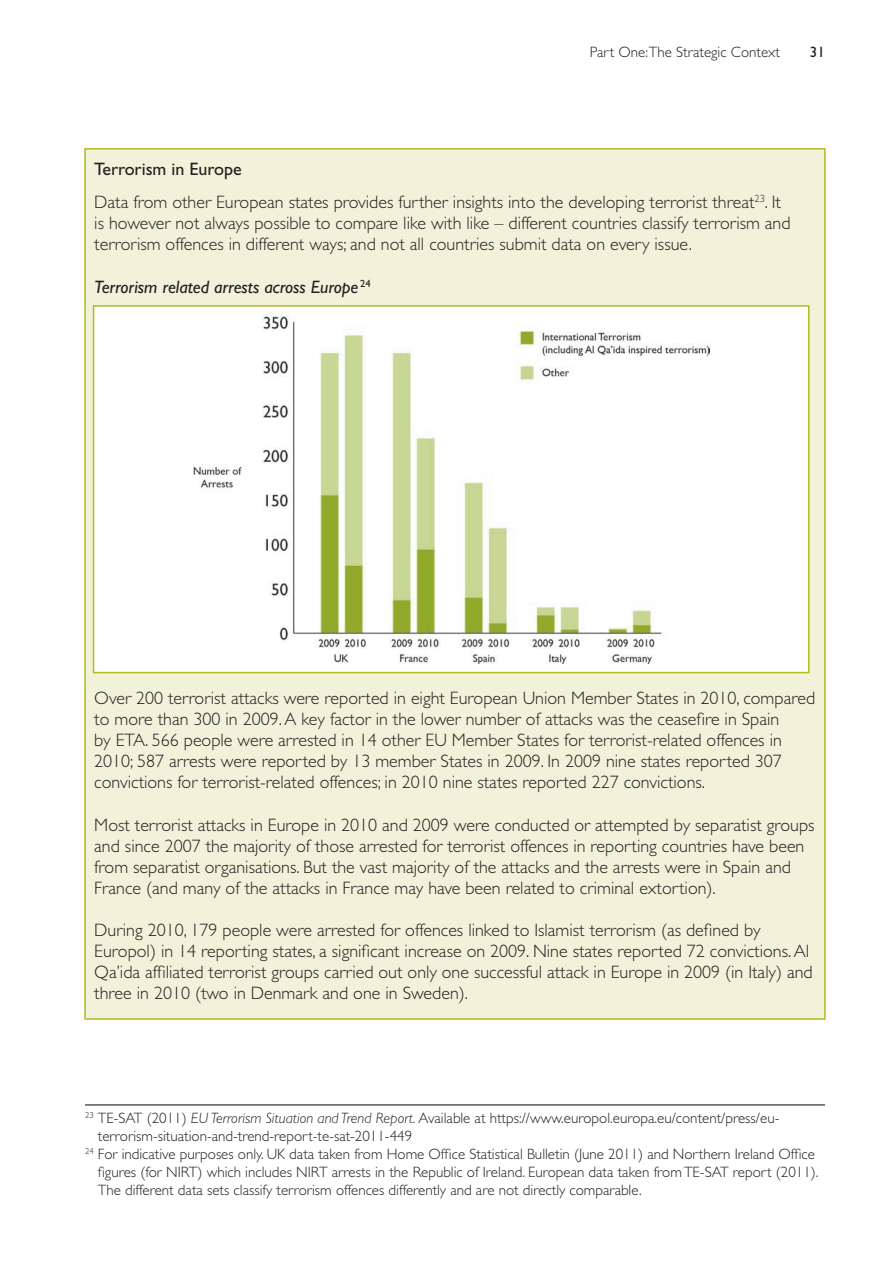
<style>
.page{position:relative;width:893px;height:1263px;background:#fff}
.page>*{position:absolute;margin:0;border:0;box-sizing:border-box;transform-origin:0 0}
.t1{font:300 18px/21px "Gill Sans Std";color:#231f20}
.t2{font:italic 18px "Gill Sans Std";color:#231f20}
.t3{font:300 15px "Gill Sans Std";color:#231f20}
.t4{font:15px "Gill Sans Std";color:#231f20}
.s1{font-weight:400}
.s2{font-style:italic}
</style>
<div class="page">
<div style="left:85px;top:149px;width:740px;height:870px;background:#f0f2d9"></div>
<div style="left:94px;top:306px;width:715px;height:366px;background:#fff"></div>
<img style="left:193px;top:316px;width:516px;height:348px">
<div style="left:93px;top:305px;width:716px;height:368px;border:2px solid #b0bb1d"></div>
<hr style="left:85px;top:1104px;width:740px;height:1px;background:#231f20">
<p class="t3" style="left:590px;top:44px;width:192px">Part One:The Strategic Context</p>
<p class="t4" style="left:810px;top:43px;width:16px">31</p>
<p class="t1" style="left:94px;top:152px;width:688px;line-height:33.8px"><span class="s1">Terrorism in Europe<br></span>Data from other European states provides further insights into the developing terrorist threat<sup>23</sup>. It</p>
<p class="t1" style="left:94px;top:213px;width:698px">is however not always possible to compare like with like – different countries classify terrorism and terrorism offences in different ways; and not all countries submit data on every issue.</p>
<p class="t2" style="left:94px;top:276px;width:278px">Terrorism related arrests across Europe <sup>24</sup></p>
<p class="t1" style="left:94px;top:688px;width:722px">Over 200 terrorist attacks were reported in eight European Union Member States in 2010, compared to more than 300 in 2009. A key factor in the lower number of attacks was the ceasefire in Spain<br>by ETA. 566 people were arrested in 14 other EU Member States for terrorist-related offences in 2010; 587 arrests were reported by 13 member States in 2009. In 2009 nine states reported 307 convictions for terrorist-related offences; in 2010 nine states reported 227 convictions.</p>
<p class="t1" style="left:94px;top:814px;width:722px">Most terrorist attacks in Europe in 2010 and 2009 were conducted or attempted by separatist groups and since 2007 the majority of those arrested for terrorist offences in reporting countries have been from separatist organisations. But the vast majority of the attacks and the arrests were in Spain and France (and many of the attacks in France may have been related to criminal extortion).</p>
<p class="t1" style="left:94px;top:920px;width:720px">During 2010, 179 people were arrested for offences linked to Islamist terrorism (as defined by Europol) in 14 reporting states, a significant increase on 2009. Nine states reported 72 convictions. Al Qa’ida affiliated terrorist groups carried out only one successful attack in Europe in 2009 (in Italy) and three in 2010 (two in Denmark and one in Sweden).</p>
<p class="t3" style="left:85px;top:1109px;width:696px"><sup>23</sup> TE-SAT (2011) <span class="s2">EU Terrorism Situation and Trend Report.</span> Available at https://www.europol.europa.eu/content/press/eu-</p>
<p class="t3" style="left:98px;top:1127px;width:316px">terrorism-situation-and-trend-report-te-sat-2011-449</p>
<p class="t3" style="left:85px;top:1145px;width:731px"><sup>24</sup> For indicative purposes only. UK data taken from Home Office Statistical Bulletin (June 2011) and Northern Ireland Office</p>
<p class="t3" style="left:98px;top:1163px;width:722px">figures (for NIRT) which includes NIRT arrests in the Republic of Ireland. European data taken from TE-SAT report (2011).</p>
<p class="t3" style="left:98px;top:1181px;width:545px">The different data sets classify terrorism offences differently and are not directly comparable.</p>
</div>
